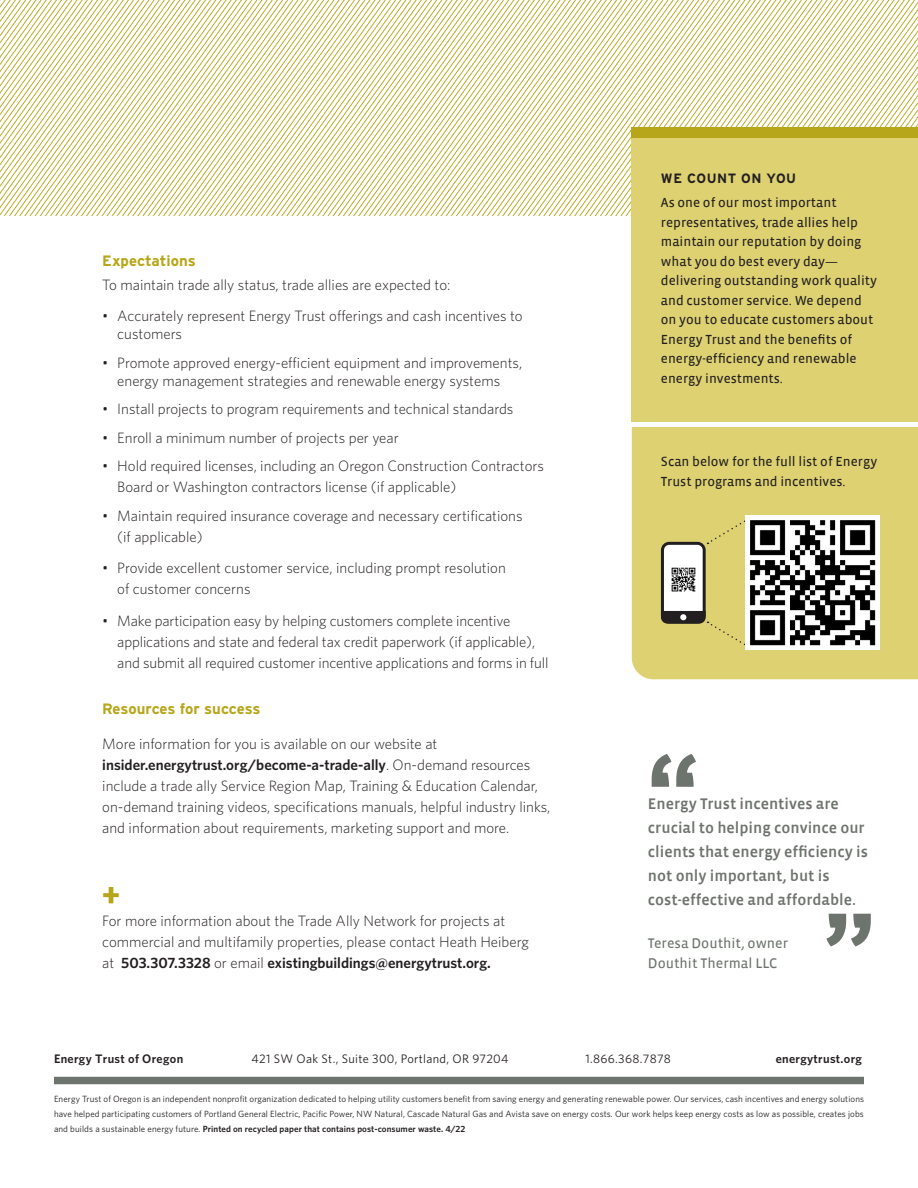
<style>
.page{position:relative;width:918px;height:1188px;background:#fff}
.page>*{position:absolute;margin:0;border:0;box-sizing:border-box;transform-origin:0 0}
.pullquote___text{font:700 112.5px "Vista Sans";color:#6d736d}
.t1{font:900 36px "Vista Sans";color:#b7a619}
.pullquote___text-2{font:15.75px/24px "Vista Sans Med";color:#6d736d}
.body___9_5_13{font:300 15px/21px "Whitney";color:#231f20}
.body{font:300 15px/21px "Whitney";color:#231f20}
.body___9_5_13-2{font:700 15px "Interstate";letter-spacing:-.01em;color:#b7a619}
.headline_4___10_14{font:700 15px "Interstate";color:#b7a619}
.pullquote___text-3{font:14.25px/19.5px "Vista Sans Reg";color:#6d736d}
.sidebar___body_black{font:13.5px/19.5px "Vista Sans Reg";color:#231f20}
.sidebar___header_2_b{font:700 13.5px "Interstate";letter-spacing:.04em;color:#231f20}
.t2{font:12.3px "Whitney";letter-spacing:.025em;color:#231f20}
.t3{font:600 12.3px "Whitney";letter-spacing:.025em;color:#231f20}
.fine_print{font:9px/15px "Whitney";letter-spacing:.01em;color:#231f20;text-align:justify}
.s1{font-weight:600}
</style>
<div class="page">
<div style="left:632px;top:427px;width:286px;height:252px;background:#ddd172"></div>
<div style="left:662px;top:543px;width:42px;height:79px;background:#fff;border-radius:7px"></div>
<div style="left:661px;top:542px;width:45px;height:82px;border:3px solid #231f20;border-radius:7px"></div>
<img style="left:671px;top:567px;width:25px;height:25px">
<svg style="left:708px;top:516px;width:37px;height:28px"></svg>
<svg style="left:661px;top:611px;width:84px;height:38px;background:#bdb365"></svg>
<img style="left:745px;top:516px;width:134px;height:134px">
<img style="left:0;top:0;width:918px;height:216px">
<div style="left:632px;top:128px;width:286px;height:10px;background:#b7a619"></div>
<div style="left:54px;top:1077px;width:810px;height:7px;background:#6d736d"></div>
<div style="left:632px;top:138px;width:286px;height:284px;background:#ddd172"></div>
<p class="headline_4___10_14" style="left:102px;top:252px;width:95px">Expectations</p>
<p class="body___9_5_13" style="left:102px;top:274px;width:350px">To maintain trade ally status, trade allies are expected to:</p>
<p class="body___9_5_13" style="left:117px;top:307px;width:407px;line-height:18px;text-indent:-15px">• Accurately represent Energy Trust offerings and cash incentives to customers</p>
<p class="body___9_5_13" style="left:102px;top:353px;width:421px;line-height:18px;text-align:center">• Promote approved energy-efficient equipment and improvements, energy management strategies and renewable energy systems</p>
<p class="body___9_5_13" style="left:102px;top:398px;width:413px">• Install projects to program requirements and technical standards</p>
<p class="body___9_5_13" style="left:102px;top:427px;width:298px">• Enroll a minimum number of projects per year</p>
<p class="body___9_5_13" style="left:117px;top:455px;width:428px;text-indent:-15px">• Hold required licenses, including an Oregon Construction Contractors<br>Board or Washington contractors license (if applicable)</p>
<p class="body___9_5_13" style="left:117px;top:505px;width:407px;text-indent:-15px">• Maintain required insurance coverage and necessary certifications (if applicable)</p>
<p class="body___9_5_13" style="left:117px;top:557px;width:390px;text-indent:-15px">• Provide excellent customer service, including prompt resolution of customer concerns</p>
<p class="body___9_5_13" style="left:117px;top:610px;width:433px;text-indent:-15px">• Make participation easy by helping customers complete incentive applications and state and federal tax credit paperwork (if applicable), and submit all required customer incentive applications and forms in full</p>
<p class="body___9_5_13-2" style="left:102px;top:700px;width:160px">Resources for success</p>
<p class="body___9_5_13" style="left:102px;top:733px;width:450px">More information for you is available on our website at <span class="s1">insider.energytrust.org/become-a-trade-ally</span>. On-demand resources include a trade ally Service Region Map, Training &amp; Education Calendar, on-demand training videos, specifications manuals, helpful industry links, and information about requirements, marketing support and more.</p>
<p class="t1" style="left:102px;top:874px;width:19px">+</p>
<p class="body" style="left:102px;top:910px;width:428px">For more information about the Trade Ally Network for projects at commercial and multifamily properties, please contact Heath Heiberg at <span class="s1">503.307.3328</span> or email <span class="s1">existingbuildings@energytrust.org.</span></p>
<p class="sidebar___header_2_b" style="left:661px;top:170px;width:137px">WE COUNT ON YOU</p>
<p class="sidebar___body_black" style="left:661px;top:193px;width:218px">As one of our most important representatives, trade allies help maintain our reputation by doing what you do best every day— delivering outstanding work quality and customer service. We depend on you to educate customers about<br>Energy Trust and the benefits of energy-efficiency and renewable energy investments.</p>
<p class="sidebar___body_black" style="left:661px;top:452px;width:218px">Scan below for the full list of Energy<br>Trust programs and incentives.</p>
<p class="pullquote___text" style="left:648px;top:741px;width:54px">“</p>
<p class="pullquote___text-2" style="left:648px;top:792px;width:222px">Energy Trust incentives are crucial to helping convince our clients that energy efficiency is not only important, but is cost-effective and affordable.</p>
<p class="pullquote___text-3" style="left:648px;top:934px;width:142px">Teresa Douthit, owner<br>Douthit Thermal LLC</p>
<p class="pullquote___text" style="left:822px;top:899px;width:54px">”</p>
<p class="t3" style="left:54px;top:1050px;width:131px">Energy Trust of Oregon</p>
<p class="t2" style="left:252px;top:1050px;width:258px">421 SW Oak St., Suite 300, Portland, OR 97204</p>
<p class="t2" style="left:585px;top:1050px;width:87px">1.866.368.7878</p>
<p class="t3" style="left:776px;top:1050px;width:88px">energytrust.org</p>
<p class="fine_print" style="left:54px;top:1092px;width:812px">Energy Trust of Oregon is an independent nonprofit organization dedicated to helping utility customers benefit from saving energy and generating renewable power. Our services, cash incentives and energy solutions have helped participating customers of Portland General Electric, Pacific Power, NW Natural, Cascade Natural Gas and Avista save on energy costs. Our work helps keep energy costs as low as possible, creates jobs and builds a sustainable energy future. <span class="s1">Printed on recycled paper that contains post-consumer waste. 4/22</span></p>
</div>
